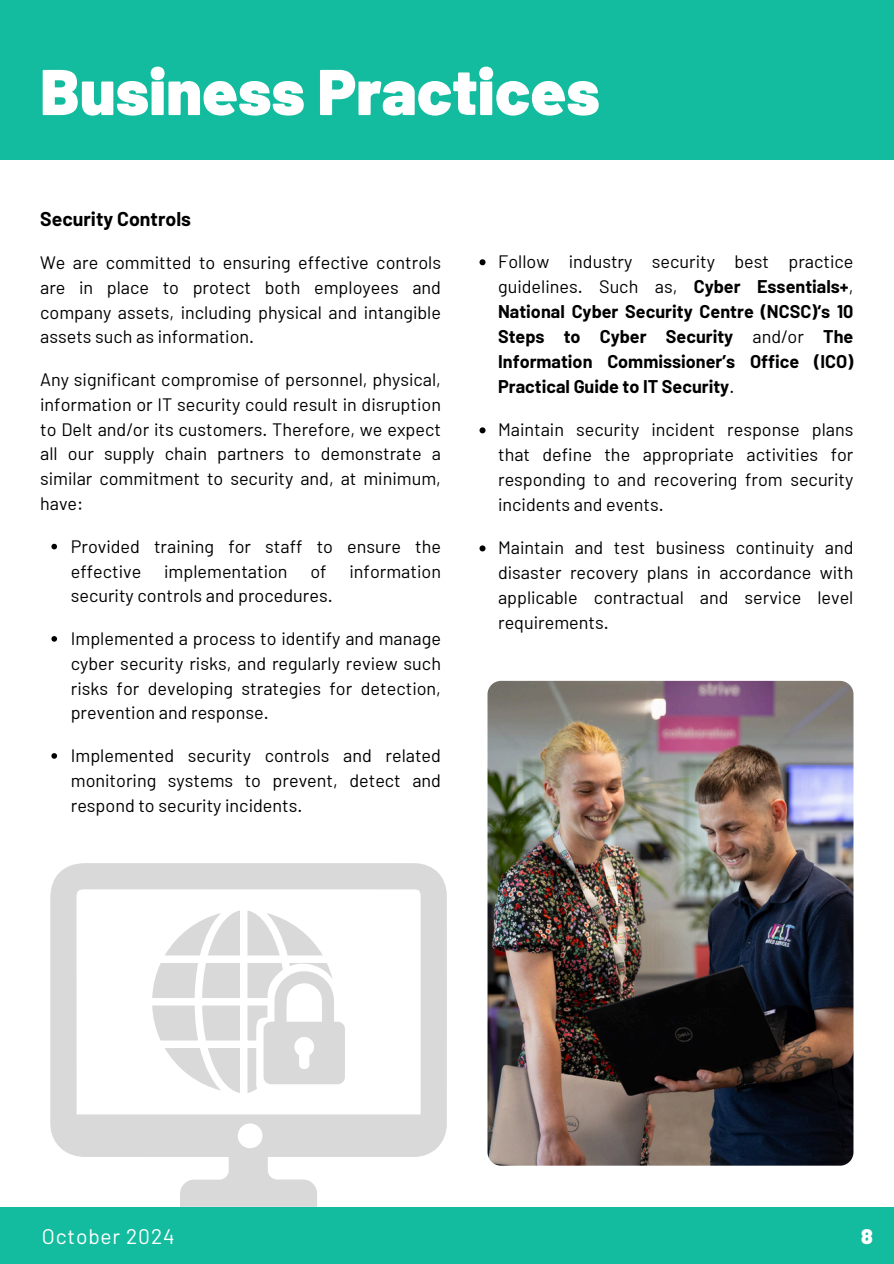
<style>
.page{position:relative;width:894px;height:1264px;background:#fff}
.page>*{position:absolute;margin:0;border:0;box-sizing:border-box;transform-origin:0 0}
.t1{font:900 64.5px "Barlow";color:#fff}
.t2{font:21px "Barlow";letter-spacing:.04em;color:#fff}
.t3{font:900 21px "Barlow";color:#fff}
.t4{font:700 19.5px "Barlow";color:#000}
.t5{font:18px/24.8px "Barlow";color:#000;text-align:justify}
.t6{font:700 18px/25px "Barlow";color:#000;text-align:justify}
.s1{font-weight:400}
</style>
<div class="page">
<div style="left:0;top:0;width:893px;height:1263px;background:#13bc9e"></div>
<div style="left:0;top:160px;width:893px;height:1047px;background:#fff"></div>
<svg style="left:51px;top:544px;width:6px;height:5px"></svg>
<svg style="left:51px;top:636px;width:6px;height:5px"></svg>
<svg style="left:51px;top:753px;width:6px;height:5px"></svg>
<svg style="left:479px;top:259px;width:6px;height:6px"></svg>
<svg style="left:479px;top:427px;width:6px;height:6px"></svg>
<svg style="left:479px;top:545px;width:6px;height:6px"></svg>
<svg style="left:50px;top:863px;width:396px;height:343px"></svg>
<img style="left:487px;top:681px;width:366px;height:484px">
<p class="t1" style="left:40px;top:51px;width:561px">Business Practices</p>
<h1 class="t4" style="left:40px;top:207px;width:152px">Security Controls</h1>
<h2 class="t5" style="left:40px;top:249px;width:402px">We are committed to ensuring effective controls are in place to protect both employees and company assets, including physical and intangible assets such as information.</h2>
<p class="t5" style="left:40px;top:366px;width:402px">Any significant compromise of personnel, physical, information or IT security could result in disruption to Delt and/or its customers. Therefore, we expect all our supply chain partners to demonstrate a similar commitment to security and, at minimum, have:</p>
<p class="t5" style="left:71px;top:533px;width:371px">Provided training for staff to ensure the effective</p>
<p class="t5" style="left:164px;top:558px;width:125px">implementation</p>
<p class="t5" style="left:310px;top:558px;width:18px">of</p>
<p class="t5" style="left:349px;top:558px;width:93px">information</p>
<p class="t5" style="left:71px;top:582px;width:263px">security controls and procedures.</p>
<p class="t5" style="left:71px;top:625px;width:371px">Implemented a process to identify and manage cyber security risks, and regularly review such risks for developing strategies for detection, prevention and response.</p>
<p class="t5" style="left:71px;top:742px;width:371px">Implemented security controls and related monitoring systems to prevent, detect and respond to security incidents.</p>
<p class="t6" style="left:498px;top:248px;width:357px"><span class="s1">Follow industry security best practice guidelines. Such as,</span> Cyber Essentials+<span class="s1">, </span>National Cyber Security Centre (NCSC)‘s 10<br>Steps to Cyber Security <span class="s1">and/or</span> The Information Commissioner’s Office (ICO)<br>Practical Guide to IT Security<span class="s1">.</span></p>
<p class="t5" style="left:498px;top:416px;width:357px">Maintain security incident response plans that define the appropriate activities for responding to and recovering from security incidents and events.</p>
<p class="t5" style="left:498px;top:534px;width:357px">Maintain and test business continuity and disaster recovery plans in accordance with applicable contractual and service level requirements.</p>
<h3 class="t2" style="left:42px;top:1222px;width:134px">October 2024</h3>
<p class="t3" style="left:860px;top:1222px;width:13px">8</p>
</div>
